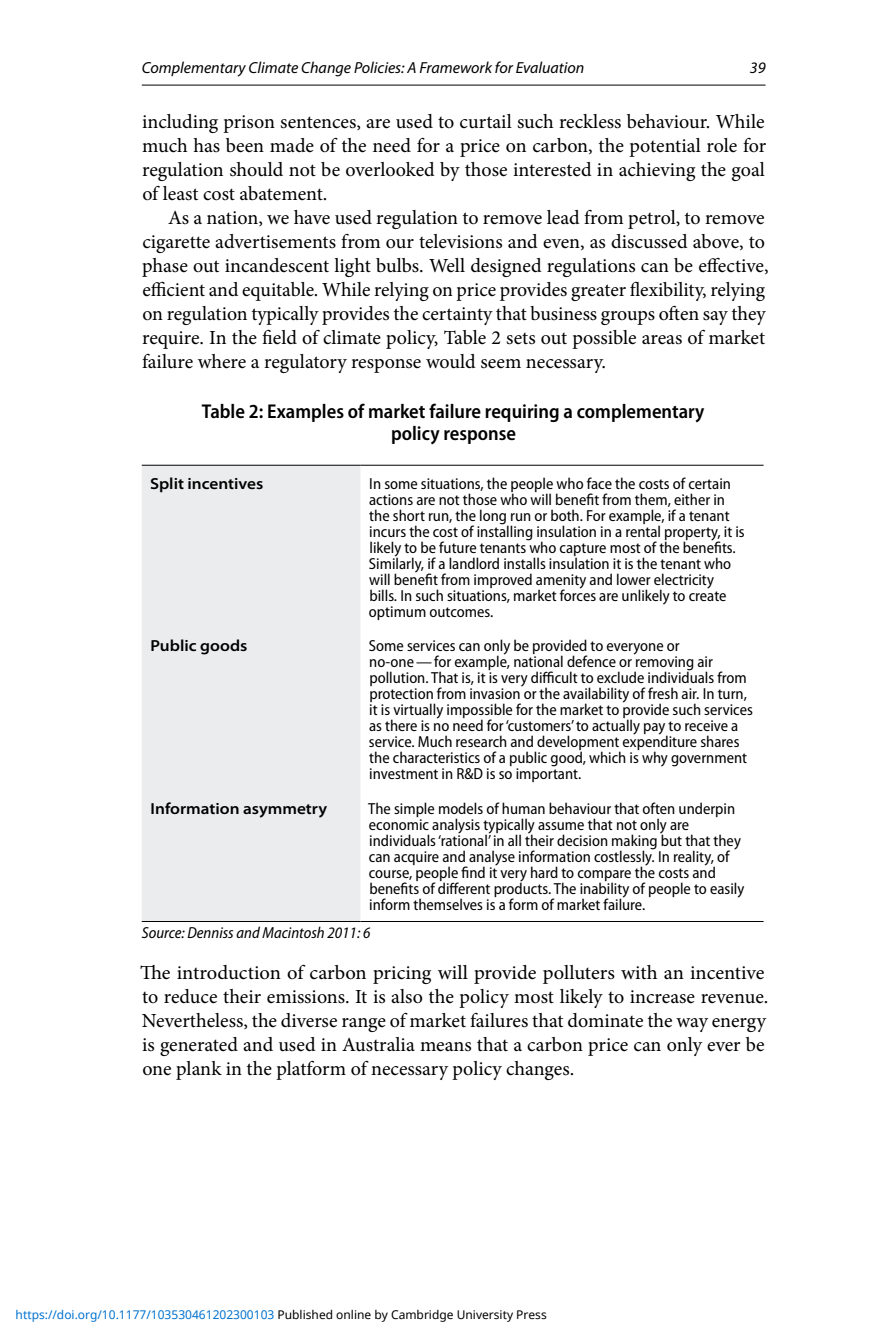
<style>
.page{position:relative;width:879px;height:1333px;background:#fff}
.page>*{position:absolute;margin:0;border:0;box-sizing:border-box;transform-origin:0 0}
.t1{font:20px/24px "Minion Pro";color:#000}
.t2{font:600 semi-condensed 20px/21.6px "Myriad Pro";color:#000;text-align:center}
.t3{font:semi-condensed 16px/16px "Myriad Pro";color:#000}
.t4{font:italic 16px "Myriad Pro";color:#000}
.t5{font:600 semi-expanded 16px "Myriad Pro";color:#000}
.t6{font:italic semi-condensed 16px "Myriad Pro";color:#000}
.t7{font:12px "Noto Sans";color:#0172cf}
.s1{color:#000}
</style>
<div class="page">
<hr style="left:142px;top:85px;width:623px;height:1px;background:#000">
<div style="left:142px;top:465px;width:218px;height:456px;background:#ebeced"></div>
<hr style="left:142px;top:464px;width:218px;height:1px;background:#000">
<hr style="left:360px;top:464px;width:403px;height:1px;background:#000">
<hr style="left:142px;top:921px;width:218px;height:1px;background:#000">
<hr style="left:360px;top:921px;width:403px;height:1px;background:#000">
<p class="t4" style="left:142px;top:58px;width:444px">Complementary Climate Change Policies: A Framework for Evaluation</p>
<p class="t4" style="left:750px;top:58px;width:17px">39</p>
<p class="t1" style="left:142px;top:110px;width:625px;text-align:justify">including prison sentences, are used to curtail such reckless behaviour. While much has been made of the need for a price on carbon, the potential role for regulation should not be overlooked by those interested in achieving the goal of least cost abatement.</p>
<p class="t1" style="left:142px;top:206px;width:628px;text-indent:26px">As a nation, we have used regulation to remove lead from petrol, to remove cigarette advertisements from our televisions and even, as discussed above, to phase out incandescent light bulbs. Well designed regulations can be effective, efficient and equitable. While relying on price provides greater flexibility, relying on regulation typically provides the certainty that business groups often say they require. In the field of climate policy, Table 2 sets out possible areas of market failure where a regulatory response would seem necessary.</p>
<p class="t2" style="left:202px;top:400px;width:504px">Table 2: Examples of market failure requiring a complementary policy response</p>
<p class="t5" style="left:150px;top:473px;width:115px">Split incentives</p>
<p class="t3" style="left:369px;top:475px;width:377px">In some situations, the people who face the costs of certain actions are not those who will benefit from them, either in the short run, the long run or both. For example, if a tenant incurs the cost of installing insulation in a rental property, it is likely to be future tenants who capture most of the benefits.<br>Similarly, if a landlord installs insulation it is the tenant who will benefit from improved amenity and lower electricity bills. In such situations, market forces are unlikely to create optimum outcomes.</p>
<p class="t5" style="left:151px;top:635px;width:98px">Public goods</p>
<p class="t3" style="left:369px;top:637px;width:385px">Some services can only be provided to everyone or no-one—for example, national defence or removing air pollution. That is, it is very difficult to exclude individuals from protection from invasion or the availability of fresh air. In turn, it is virtually impossible for the market to provide such services as there is no need for ‘customers’ to actually pay to receive a service. Much research and development expenditure shares the characteristics of a public good, which is why government investment in R&amp;D is so important.</p>
<p class="t5" style="left:151px;top:798px;width:178px">Information asymmetry</p>
<p class="t3" style="left:368px;top:800px;width:377px">The simple models of human behaviour that often underpin economic analysis typically assume that not only are individuals ‘rational’ in all their decision making but that they can acquire and analyse information costlessly. In reality, of course, people find it very hard to compare the costs and benefits of different products. The inability of people to easily inform themselves is a form of market failure.</p>
<p class="t6" style="left:142px;top:922px;width:230px">Source: Denniss and Macintosh 2011: 6</p>
<p class="t1" style="left:140px;top:960px;width:630px">The introduction of carbon pricing will provide polluters with an incentive to reduce their emissions. It is also the policy most likely to increase revenue.<br>Nevertheless, the diverse range of market failures that dominate the way energy is generated and used in Australia means that a carbon price can only ever be one plank in the platform of necessary policy changes.</p>
<p class="t7" style="left:16px;top:1305px;width:532px">https://doi.org/10.1177/103530461202300103 <span class="s1">Published online by Cambridge University Press</span></p>
</div>
